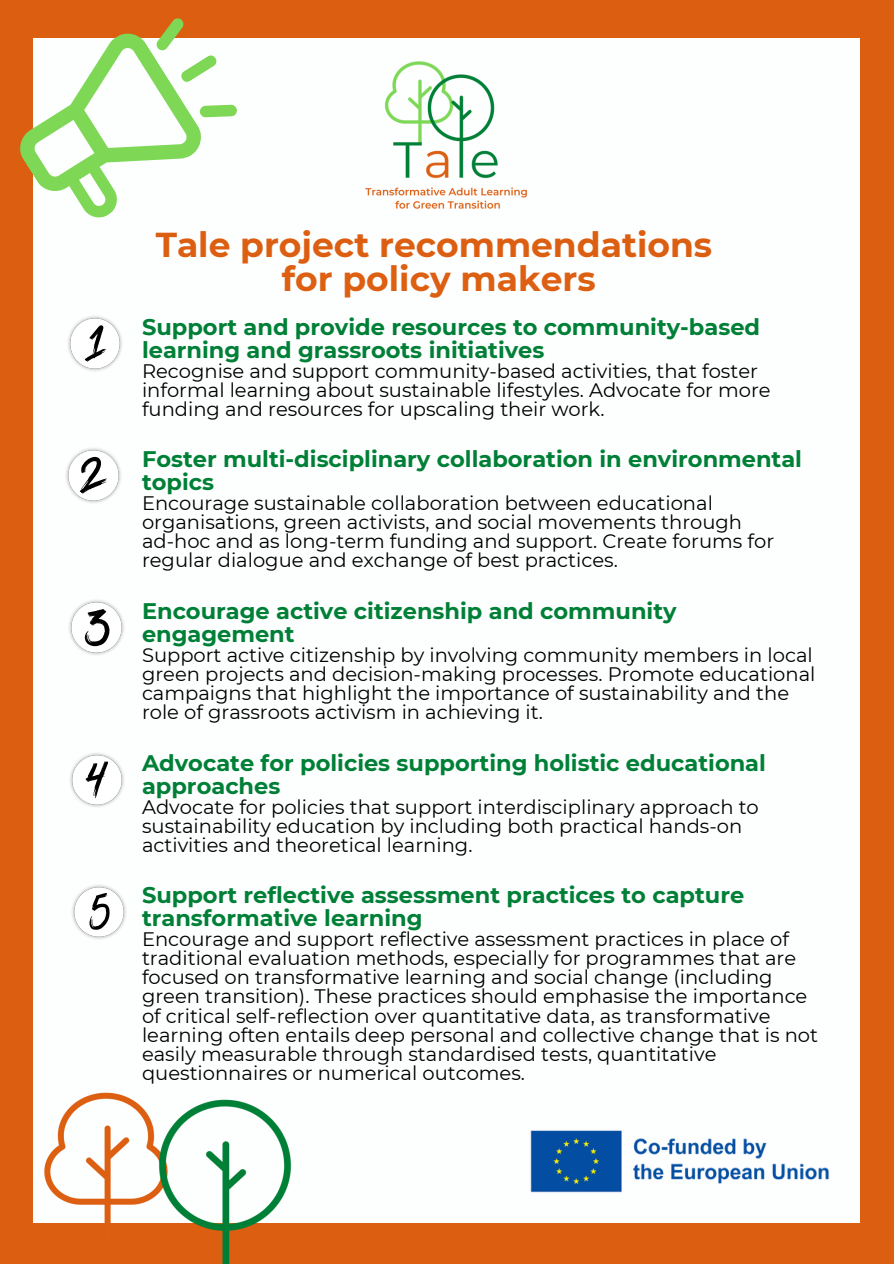
<style>
.page{position:relative;width:894px;height:1264px;background:#fff}
.page>*{position:absolute;margin:0;border:0;box-sizing:border-box;transform-origin:0 0}
.t1{font:700 34.5px/33.8px "Montserrat";color:#dc5e11;text-align:center}
.t2{font:700 22.5px/22.5px "Montserrat";color:#008037}
.t3{font:19.5px/19.2px "Montserrat";color:#000}
.s1{color:#dd5f11}
</style>
<div class="page">
<div style="left:0;top:0;width:893px;height:1263px;background:#dc5e11"></div>
<div style="left:34px;top:38px;width:825px;height:1184px;background:#fdfefe"></div>
<img style="left:365px;top:61px;width:162px;height:148px">
<img style="left:530px;top:1130px;width:299px;height:63px">
<img style="left:68px;top:316px;width:54px;height:55px">
<svg style="left:85px;top:325px;width:21px;height:37px"></svg>
<img style="left:70px;top:753px;width:54px;height:54px">
<img style="left:72px;top:885px;width:54px;height:54px">
<svg style="left:77px;top:893px;width:33px;height:38px"></svg>
<img style="left:66px;top:448px;width:55px;height:55px">
<svg style="left:80px;top:457px;width:27px;height:37px"></svg>
<img style="left:69px;top:600px;width:55px;height:55px">
<svg style="left:85px;top:609px;width:24px;height:37px"></svg>
<svg style="left:85px;top:761px;width:23px;height:37px"></svg>
<img style="left:33px;top:1082px;width:91px;height:141px">
<svg style="left:20px;top:18px;width:217px;height:219px"></svg>
<img style="left:124px;top:1095px;width:202px;height:168px">
<p class="t1" style="left:156px;top:228px;width:558px">Tale project recommendations <span class="s1">for policy makers</span></p>
<p class="t2" style="left:142px;top:316px;width:619px">Support and provide resources to community-based learning and grassroots initiatives</p>
<p class="t3" style="left:142px;top:361px;width:630px">Recognise and support community-based activities, that foster informal learning about sustainable lifestyles. Advocate for more funding and resources for upscaling their work.</p>
<p class="t2" style="left:142px;top:447px;width:661px">Foster multi-disciplinary collaboration in environmental topics</p>
<p class="t3" style="left:142px;top:493px;width:601px">Encourage sustainable collaboration between educational organisations, green activists, and social movements through</p>
<p class="t3" style="left:142px;top:531px;width:633px">ad-hoc and as long-term funding and support. Create forums for</p>
<p class="t3" style="left:142px;top:550px;width:477px">regular dialogue and exchange of best practices.</p>
<h1 class="t2" style="left:142px;top:600px;width:536px">Encourage active citizenship and community engagement</h1>
<p class="t3" style="left:142px;top:645px;width:674px">Support active citizenship by involving community members in local green projects and decision-making processes. Promote educational campaigns that highlight the importance of sustainability and the role of grassroots activism in achieving it.</p>
<p class="t2" style="left:142px;top:752px;width:625px">Advocate for policies supporting holistic educational approaches</p>
<p class="t3" style="left:142px;top:797px;width:618px">Advocate for policies that support interdisciplinary approach to sustainability education by including both practical hands-on activities and theoretical learning.</p>
<p class="t2" style="left:142px;top:884px;width:603px">Support reflective assessment practices to capture transformative learning</p>
<p class="t3" style="left:142px;top:929px;width:677px">Encourage and support reflective assessment practices in place of traditional evaluation methods, especially for programmes that are focused on transformative learning and social change (including green transition). These practices should emphasise the importance of critical self-reflection over quantitative data, as transformative learning often entails deep personal and collective change that is not easily measurable through standardised tests, quantitative questionnaires or numerical outcomes.</p>
</div>
